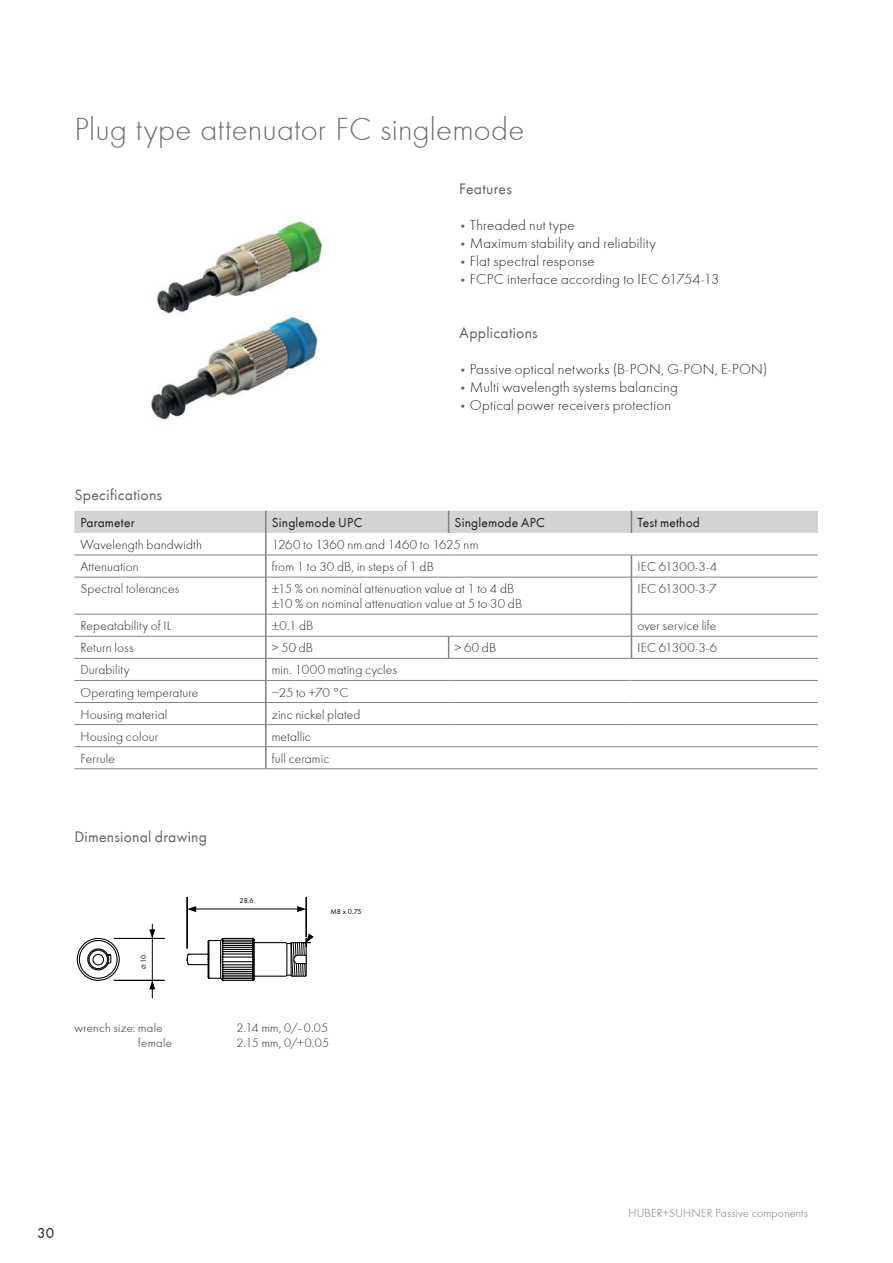
<style>
.page{position:relative;width:893px;height:1263px;background:#fff}
.page>*{position:absolute;margin:0;border:0;box-sizing:border-box;transform-origin:0 0}
.t1{font:300 33px "Futura T";letter-spacing:.005em;color:#6d6e71}
.t2{font:15.75px "Futura T Boo";letter-spacing:.015em;color:#636466}
.t3{font:300 15px "Futura T";letter-spacing:.015em;color:#231f20}
.t4{font:15px "Futura T Boo";color:#231f20}
.t5{font:300 13.5px/15px "Futura T";letter-spacing:.01em;color:#231f20}
.t6{font:13.5px "Futura T Boo";letter-spacing:.015em;color:#231f20}
.t7{font:300 12.75px "Futura T";letter-spacing:.025em;color:#231f20}
.t8{font:300 12px "Futura T";letter-spacing:.015em;color:#6d6e71}
.t9{font:7.35px "Futura T Boo";letter-spacing:-.03em;color:#000}
.s1{font-size:11.25px;color:#636466}
.s2{font-size:5.85px}
</style>
<div class="page">
<hr style="left:306px;top:897px;width:1px;height:40px;background:#000">
<hr style="left:187px;top:897px;width:1px;height:51px;background:#000">
<svg style="left:188px;top:906px;width:8px;height:6px"></svg>
<svg style="left:297px;top:906px;width:9px;height:6px"></svg>
<svg style="left:186px;top:933px;width:128px;height:48px"></svg>
<hr style="left:114px;top:980px;width:50px;height:1px;background:#000">
<hr style="left:114px;top:938px;width:50px;height:1px;background:#000">
<svg style="left:149px;top:981px;width:6px;height:8px"></svg>
<svg style="left:149px;top:929px;width:6px;height:9px"></svg>
<svg style="left:77px;top:937px;width:43px;height:44px"></svg>
<hr style="left:152px;top:924px;width:1px;height:74px;background:#000">
<hr style="left:194px;top:909px;width:105px;height:1px;background:#000">
<img style="left:156px;top:217px;width:168px;height:93px">
<img style="left:151px;top:310px;width:169px;height:110px">
<svg style="left:74px;top:511px;width:744px;height:66px"></svg>
<hr style="left:265px;top:577px;width:1px;height:37px;background:#808285">
<hr style="left:631px;top:577px;width:1px;height:37px;background:#808285">
<svg style="left:448px;top:637px;width:1px;height:21px"></svg>
<svg style="left:631px;top:615px;width:1px;height:43px"></svg>
<svg style="left:265px;top:615px;width:1px;height:153px"></svg>
<hr style="left:74px;top:555px;width:192px;height:1px;background:#808285">
<hr style="left:266px;top:555px;width:183px;height:1px;background:#808285">
<hr style="left:449px;top:555px;width:182px;height:1px;background:#808285">
<hr style="left:631px;top:555px;width:187px;height:1px;background:#808285">
<hr style="left:74px;top:577px;width:192px;height:1px;background:#808285">
<hr style="left:266px;top:577px;width:183px;height:1px;background:#808285">
<hr style="left:449px;top:577px;width:182px;height:1px;background:#808285">
<hr style="left:631px;top:577px;width:187px;height:1px;background:#808285">
<hr style="left:74px;top:614px;width:192px;height:1px;background:#808285">
<hr style="left:266px;top:614px;width:183px;height:1px;background:#808285">
<hr style="left:449px;top:614px;width:182px;height:1px;background:#808285">
<hr style="left:631px;top:614px;width:187px;height:1px;background:#808285">
<hr style="left:74px;top:636px;width:192px;height:1px;background:#808285">
<hr style="left:266px;top:636px;width:183px;height:1px;background:#808285">
<hr style="left:449px;top:636px;width:182px;height:1px;background:#808285">
<hr style="left:631px;top:636px;width:187px;height:1px;background:#808285">
<hr style="left:74px;top:658px;width:192px;height:1px;background:#808285">
<hr style="left:266px;top:658px;width:183px;height:1px;background:#808285">
<hr style="left:449px;top:658px;width:182px;height:1px;background:#808285">
<hr style="left:631px;top:658px;width:187px;height:1px;background:#808285">
<hr style="left:74px;top:680px;width:192px;height:1px;background:#808285">
<hr style="left:266px;top:680px;width:183px;height:1px;background:#808285">
<hr style="left:449px;top:680px;width:182px;height:1px;background:#808285">
<hr style="left:631px;top:680px;width:187px;height:1px;background:#808285">
<hr style="left:74px;top:702px;width:192px;height:1px;background:#808285">
<hr style="left:266px;top:702px;width:183px;height:1px;background:#808285">
<hr style="left:449px;top:702px;width:182px;height:1px;background:#808285">
<hr style="left:631px;top:702px;width:187px;height:1px;background:#808285">
<hr style="left:74px;top:724px;width:192px;height:1px;background:#808285">
<hr style="left:266px;top:724px;width:183px;height:1px;background:#808285">
<hr style="left:449px;top:724px;width:182px;height:1px;background:#808285">
<hr style="left:631px;top:724px;width:187px;height:1px;background:#808285">
<hr style="left:74px;top:746px;width:192px;height:1px;background:#808285">
<hr style="left:266px;top:746px;width:183px;height:1px;background:#808285">
<hr style="left:449px;top:746px;width:182px;height:1px;background:#808285">
<hr style="left:631px;top:746px;width:187px;height:1px;background:#808285">
<hr style="left:74px;top:768px;width:192px;height:1px;background:#808285">
<hr style="left:266px;top:768px;width:183px;height:1px;background:#808285">
<hr style="left:449px;top:768px;width:182px;height:1px;background:#808285">
<hr style="left:631px;top:768px;width:187px;height:1px;background:#808285">
<h1 class="t1" style="left:74px;top:116px;width:451px">Plug type attenuator FC singlemode</h1>
<p class="t2" style="left:459px;top:183px;width:54px">Features</p>
<p class="t3" style="left:459px;top:219px;width:117px"><span class="s1">•</span> Threaded nut type</p>
<p class="t3" style="left:459px;top:237px;width:198px"><span class="s1">•</span> Maximum stability and reliability</p>
<p class="t3" style="left:459px;top:255px;width:137px"><span class="s1">•</span> Flat spectral response</p>
<p class="t3" style="left:459px;top:271px;width:261px"><span class="s1">•</span> FCPC interface according to IEC 61754-13</p>
<p class="t2" style="left:459px;top:327px;width:80px">Applications</p>
<p class="t3" style="left:459px;top:363px;width:309px"><span class="s1">•</span> Passive optical networks (B-PON, G-PON, E-PON)</p>
<p class="t3" style="left:459px;top:381px;width:220px"><span class="s1">•</span> Multi wavelength systems balancing</p>
<p class="t3" style="left:459px;top:399px;width:213px"><span class="s1">•</span> Optical power receivers protection</p>
<p class="t2" style="left:74px;top:489px;width:89px">Specifications</p>
<p class="t6" style="left:80px;top:517px;width:56px">Parameter</p>
<p class="t6" style="left:272px;top:517px;width:92px">Singlemode UPC</p>
<p class="t6" style="left:455px;top:517px;width:92px">Singlemode APC</p>
<p class="t6" style="left:637px;top:517px;width:64px">Test method</p>
<p class="t5" style="left:80px;top:538px;width:123px">Wavelength bandwidth</p>
<p class="t5" style="left:272px;top:537px;width:208px">1260 to 1360 nm and 1460 to 1625 nm</p>
<p class="t5" style="left:80px;top:560px;width:60px">Attenuation</p>
<p class="t5" style="left:272px;top:559px;width:164px">from 1 to 30 dB, in steps of 1 dB</p>
<p class="t5" style="left:637px;top:559px;width:81px">IEC 61300-3-4</p>
<p class="t5" style="left:80px;top:582px;width:100px">Spectral tolerances</p>
<p class="t5" style="left:272px;top:581px;width:252px">±15 % on nominal attenuation value at 1 to 4 dB ±10 % on nominal attenuation value at 5 to 30 dB</p>
<p class="t5" style="left:637px;top:581px;width:81px">IEC 61300-3-7</p>
<p class="t5" style="left:80px;top:619px;width:92px">Repeatability of IL</p>
<p class="t5" style="left:272px;top:619px;width:43px">±0.1 dB</p>
<p class="t5" style="left:637px;top:619px;width:80px">over service life</p>
<p class="t5" style="left:80px;top:641px;width:55px">Return loss</p>
<p class="t5" style="left:272px;top:641px;width:43px">&gt; 50 dB</p>
<p class="t5" style="left:455px;top:641px;width:43px">&gt; 60 dB</p>
<p class="t5" style="left:637px;top:641px;width:81px">IEC 61300-3-6</p>
<p class="t5" style="left:80px;top:663px;width:51px">Durability</p>
<p class="t5" style="left:272px;top:663px;width:127px">min. 1000 mating cycles</p>
<p class="t5" style="left:80px;top:686px;width:120px">Operating temperature</p>
<p class="t5" style="left:272px;top:685px;width:78px">−25 to +70 °C</p>
<p class="t5" style="left:80px;top:708px;width:88px">Housing material</p>
<p class="t5" style="left:272px;top:708px;width:90px">zinc nickel plated</p>
<p class="t5" style="left:80px;top:730px;width:80px">Housing colour</p>
<p class="t5" style="left:272px;top:730px;width:41px">metallic</p>
<p class="t5" style="left:80px;top:752px;width:36px">Ferrule</p>
<p class="t5" style="left:272px;top:752px;width:59px">full ceramic</p>
<p class="t2" style="left:74px;top:831px;width:134px">Dimensional drawing</p>
<p class="t9" style="left:139px;top:969px;width:16px;rotate:-90deg"><span class="s2">Ø</span> 10</p>
<p class="t9" style="left:240px;top:896px;width:16px">28.6</p>
<p class="t9" style="left:330px;top:907px;width:33px">M8 x 0.75</p>
<p class="t7" style="left:74px;top:1020px;width:90px">wrench size: male</p>
<p class="t7" style="left:236px;top:1020px;width:93px">2.14 mm, 0/–0.05</p>
<p class="t7" style="left:138px;top:1035px;width:35px">female</p>
<p class="t7" style="left:236px;top:1035px;width:94px">2.15 mm, 0/+0.05</p>
<p class="t4" style="left:37px;top:1227px;width:18px">30</p>
<p class="t8" style="left:628px;top:1208px;width:181px">HUBER+SUHNER Passive components</p>
</div>
